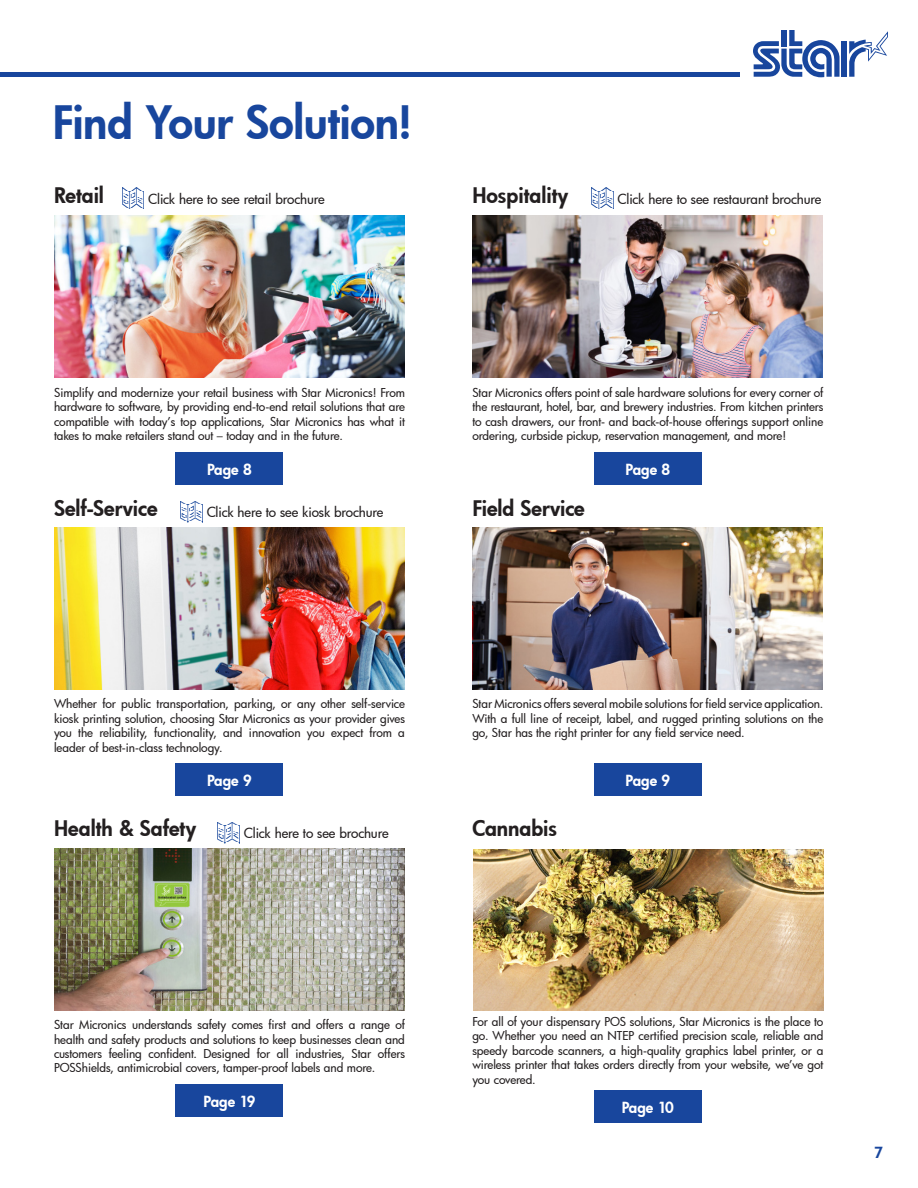
<style>
.page{position:relative;width:918px;height:1188px;background:#fff}
.page>*{position:absolute;margin:0;border:0;box-sizing:border-box;transform-origin:0 0}
.t1{font:45px "Futura Hv";letter-spacing:-.01em;color:#18469d}
.t2{font:21px "Futura Hv";color:#231f20}
.t3{font:15px "Futura Hv";color:#fff}
.t4{font:15px "Futura Hv";color:#18469d}
.t5{font:13.5px "Futura Md";letter-spacing:-.01em;color:#231f20}
.t6{font:12px/14.4px "Futura Md";letter-spacing:-.01em;color:#231f20;text-align:justify}
</style>
<div class="page">
<svg style="left:849px;top:31px;width:39px;height:46px"></svg>
<div style="left:841px;top:41px;width:6px;height:36px;background:#18469d"></div>
<svg style="left:753px;top:30px;width:87px;height:47px"></svg>
<div style="left:0;top:72px;width:740px;height:5px;background:#18469d"></div>
<img style="left:54px;top:216px;width:351px;height:162px">
<div style="left:176px;top:452px;width:108px;height:33px;background:#18469d"></div>
<img style="left:122px;top:188px;width:22px;height:20px">
<img style="left:472px;top:216px;width:351px;height:162px">
<div style="left:594px;top:452px;width:108px;height:33px;background:#18469d"></div>
<img style="left:592px;top:188px;width:21px;height:20px">
<img style="left:472px;top:527px;width:351px;height:162px">
<div style="left:594px;top:764px;width:108px;height:32px;background:#18469d"></div>
<img style="left:54px;top:527px;width:351px;height:162px">
<div style="left:176px;top:764px;width:108px;height:32px;background:#18469d"></div>
<img style="left:181px;top:502px;width:21px;height:20px">
<img style="left:54px;top:848px;width:351px;height:162px">
<div style="left:176px;top:1084px;width:108px;height:33px;background:#18469d"></div>
<img style="left:218px;top:822px;width:21px;height:21px">
<div style="left:594px;top:1090px;width:108px;height:33px;background:#18469d"></div>
<img style="left:473px;top:849px;width:350px;height:161px">
<p class="t1" style="left:53px;top:92px;width:361px">Find Your Solution!</p>
<p class="t2" style="left:54px;top:181px;width:52px">Retail</p>
<p class="t5" style="left:148px;top:189px;width:178px">Click here to see retail brochure</p>
<p class="t2" style="left:472px;top:181px;width:98px">Hospitality</p>
<p class="t5" style="left:618px;top:189px;width:205px">Click here to see restaurant brochure</p>
<p class="t6" style="left:54px;top:385px;width:353px">Simplify and modernize your retail business with Star Micronics! From hardware to software, by providing end-to-end retail solutions that are compatible with today’s top applications, Star Micronics has what it takes to make retailers stand out – today and in the future.</p>
<p class="t3" style="left:207px;top:459px;width:46px">Page 8</p>
<p class="t2" style="left:54px;top:494px;width:105px">Self-Service</p>
<p class="t5" style="left:207px;top:503px;width:178px">Click here to see kiosk brochure</p>
<p class="t6" style="left:472px;top:385px;width:352px">Star Micronics offers point of sale hardware solutions for every corner of the restaurant, hotel, bar, and brewery industries. From kitchen printers to cash drawers, our front- and back-of-house offerings support online ordering, curbside pickup, reservation management, and more!</p>
<p class="t3" style="left:626px;top:459px;width:46px">Page 8</p>
<p class="t2" style="left:472px;top:494px;width:114px">Field Service</p>
<p class="t6" style="left:54px;top:697px;width:353px">Whether for public transportation, parking, or any other self-service kiosk printing solution, choosing Star Micronics as your provider gives you the reliability, functionality, and innovation you expect from a leader of best-in-class technology.</p>
<p class="t3" style="left:207px;top:771px;width:46px">Page 9</p>
<p class="t2" style="left:54px;top:814px;width:144px">Health &amp; Safety</p>
<p class="t5" style="left:244px;top:824px;width:146px">Click here to see brochure</p>
<p class="t6" style="left:472px;top:697px;width:352px">Star Micronics offers several mobile solutions for field service application.<br>With a full line of receipt, label, and rugged printing solutions on the go, Star has the right printer for any field service need.</p>
<p class="t3" style="left:626px;top:771px;width:46px">Page 9</p>
<p class="t2" style="left:472px;top:814px;width:86px">Cannabis</p>
<p class="t6" style="left:54px;top:1017px;width:353px">Star Micronics understands safety comes first and offers a range of health and safety products and solutions to keep businesses clean and customers feeling confident. Designed for all industries, Star offers POSShields, antimicrobial covers, tamper-proof labels and more.</p>
<p class="t3" style="left:204px;top:1091px;width:53px">Page 19</p>
<p class="t6" style="left:472px;top:1014px;width:353px">For all of your dispensary POS solutions, Star Micronics is the place to go. Whether you need an NTEP certified precision scale, reliable and speedy barcode scanners, a high-quality graphics label printer, or a wireless printer that takes orders directly from your website, we’ve got you covered.</p>
<p class="t3" style="left:622px;top:1097px;width:54px">Page 10</p>
<p class="t4" style="left:875px;top:1142px;width:10px">7</p>
</div>
